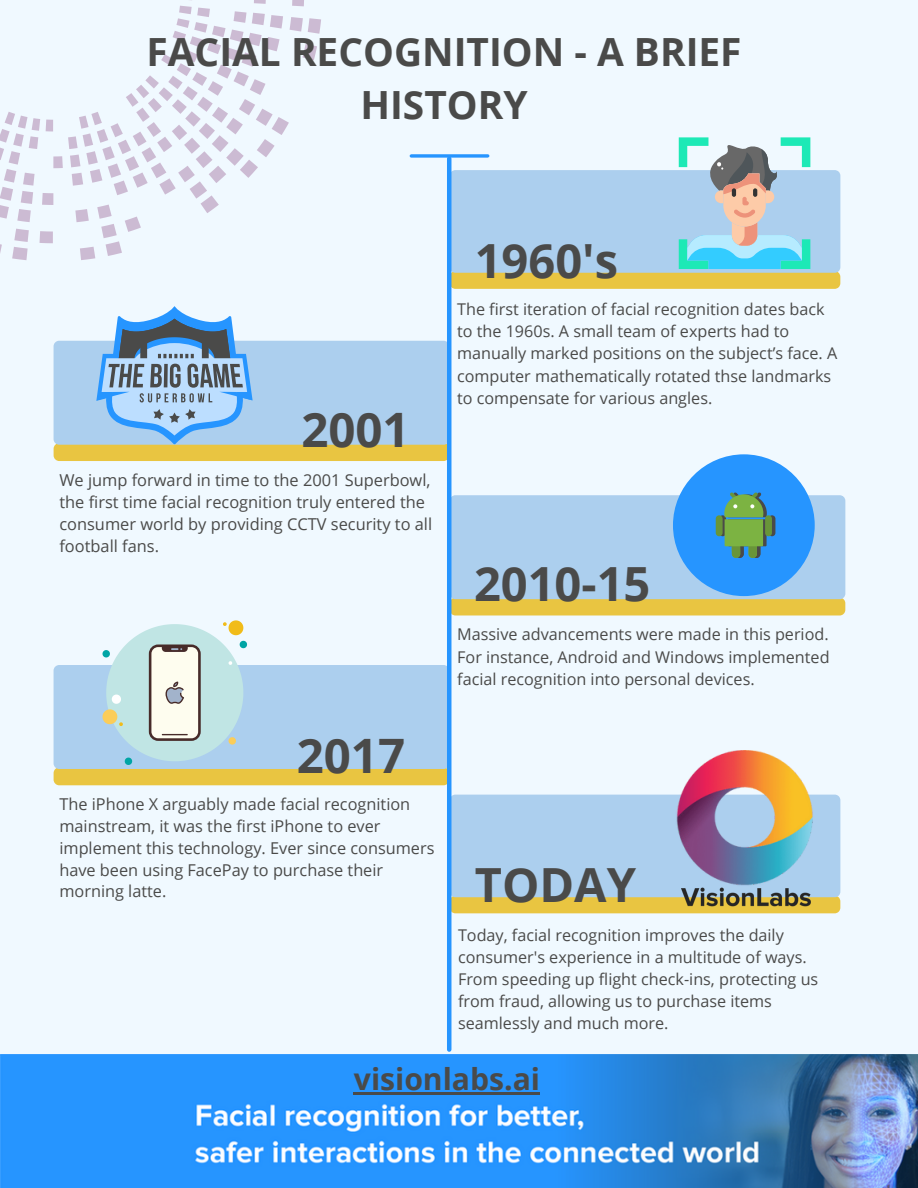
<style>
.page{position:relative;width:918px;height:1188px;background:#f0f9ff}
.page>*{position:absolute;margin:0;border:0;box-sizing:border-box;transform-origin:0 0}
.t1{font:700 47.4px "Open Sans";color:#4a4a49}
.t2{font:700 47.1px "Open Sans";color:#4a4a49}
.t3{font:700 38.85px/53.4px "Open Sans";color:#4a4a49;text-align:center}
.t4{font:700 30.15px "Open Sans";color:#4a4a49}
.t5{font:16.35px/21.8px "Open Sans";color:#4a4a49}
.t6{font:16.2px/22px "Open Sans";color:#4a4a49}
</style>
<div class="page">
<div style="left:54px;top:443px;width:395px;height:18px;background:#e9c541;border-radius:6px"></div>
<div style="left:54px;top:341px;width:395px;height:104px;background:#accfee;border-radius:6px"></div>
<div style="left:54px;top:767px;width:395px;height:18px;background:#e9c541;border-radius:6px"></div>
<div style="left:54px;top:665px;width:395px;height:104px;background:#accfee;border-radius:6px"></div>
<svg style="left:96px;top:306px;width:157px;height:138px"></svg>
<svg style="left:103px;top:620px;width:144px;height:145px"></svg>
<div style="left:450px;top:598px;width:395px;height:17px;background:#e9c541;border-radius:6px"></div>
<div style="left:450px;top:495px;width:395px;height:104px;background:#accfee;border-radius:6px"></div>
<svg style="left:451px;top:795px;width:389px;height:118px;background:#b4cdd4"></svg>
<svg style="left:450px;top:137px;width:390px;height:152px"></svg>
<div style="left:673px;top:454px;width:142px;height:142px;background:#2695ff;border-radius:50%"></div>
<svg style="left:716px;top:492px;width:59px;height:66px"></svg>
<hr style="left:447px;top:159px;width:4px;height:891px;background:#2695ff">
<svg style="left:411px;top:154px;width:77px;height:4px"></svg>
<img style="left:0;top:1054px;width:918px;height:134px">
<img style="left:659px;top:750px;width:162px;height:148px">
<img style="left:681px;top:880px;width:130px;height:33px">
<svg style="left:0;top:0;width:321px;height:260px"></svg>
<hr style="left:354px;top:1092px;width:186px;height:2px;background:#4a4a49">
<h3 class="t3" style="left:146px;top:24px;width:597px">FACIAL RECOGNITION - A BRIEF<br>HISTORY</h3>
<h2 class="t2" style="left:475px;top:228px;width:145px">1960's</h2>
<h1 class="t1" style="left:301px;top:396px;width:110px">2001</h1>
<p class="t5" style="left:59px;top:469px;width:374px">We jump forward in time to the 2001 Superbowl, the first time facial recognition truly entered the consumer world by providing CCTV security to all football fans.</p>
<h1 class="t1" style="left:297px;top:722px;width:110px">2017</h1>
<p class="t5" style="left:59px;top:793px;width:377px">The iPhone X arguably made facial recognition mainstream, it was the first iPhone to ever implement this technology. Ever since consumers have been using FacePay to purchase their morning latte.</p>
<p class="t6" style="left:457px;top:298px;width:382px">The first iteration of facial recognition dates back to the 1960s. A small team of experts had to manually marked positions on the subject’s face. A computer mathematically rotated thse landmarks to compensate for various angles.</p>
<h2 class="t2" style="left:474px;top:551px;width:178px">2010-15</h2>
<p class="t6" style="left:457px;top:623px;width:374px;line-height:22.5px;text-align:justify">Massive advancements were made in this period.<br>For instance, Android and Windows implemented facial recognition into personal devices.</p>
<h2 class="t2" style="left:475px;top:852px;width:163px">TODAY</h2>
<p class="t6" style="left:458px;top:924px;width:362px">Today, facial recognition improves the daily consumer's experience in a multitude of ways.<br>From speeding up flight check-ins, protecting us from fraud, allowing us to purchase items seamlessly and much more.</p>
<h3 class="t4" style="left:354px;top:1057px;width:188px">visionlabs.ai</h3>
</div>
